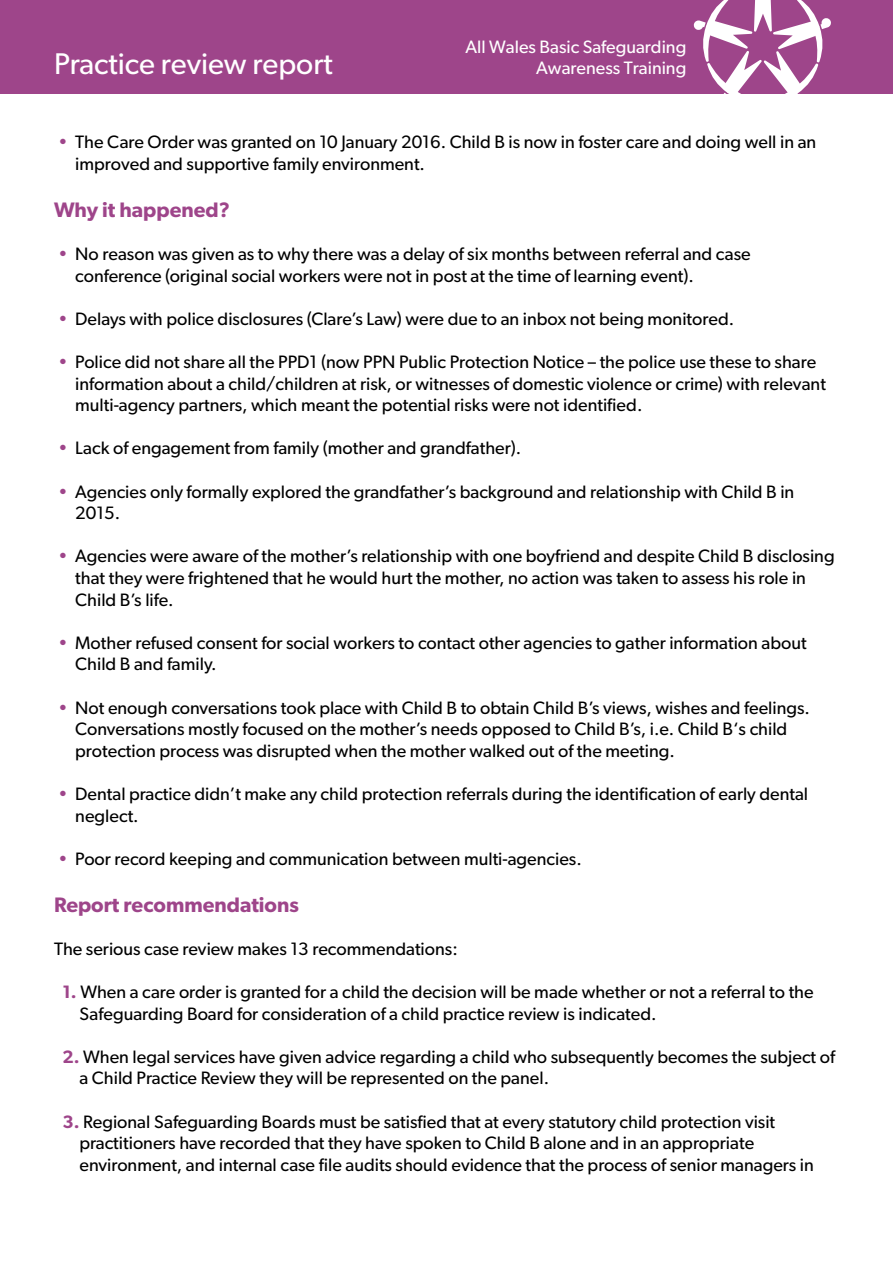
<style>
.page{position:relative;width:893px;height:1263px;background:#fff}
.page>*{position:absolute;margin:0;border:0;box-sizing:border-box;transform-origin:0 0}
.t1{font:30px "Gibson";color:#fff}
.t2{font:600 21px "Gibson";color:#9e458a}
.t3{font:18px/21.6px "Gibson";color:#000}
.t4{font:18px "Gibson";color:#fff}
.s1{color:#9e458a}
.s2{font-weight:600;color:#9e458a}
</style>
<div class="page">
<div style="left:0;top:0;width:893px;height:94px;background:#9e458a"></div>
<svg style="left:693px;top:0;width:138px;height:94px"></svg>
<p class="t4" style="left:465px;top:36px;width:223px">All Wales Basic Safeguarding</p>
<h1 class="t1" style="left:54px;top:46px;width:280px">Practice review report</h1>
<p class="t4" style="left:536px;top:57px;width:152px">Awareness Training</p>
<p class="t3" style="left:75px;top:131px;width:742px;text-indent:-17px"><span class="s1">•</span> The Care Order was granted on 10 January 2016. Child B is now in foster care and doing well in an improved and supportive family environment.</p>
<p class="t2" style="left:54px;top:197px;width:177px">Why it happened?</p>
<p class="t3" style="left:75px;top:243px;width:677px;text-indent:-17px"><span class="s1">•</span> No reason was given as to why there was a delay of six months between referral and case conference (original social workers were not in post at the time of learning event).</p>
<p class="t3" style="left:58px;top:307px;width:677px"><span class="s1">•</span> Delays with police disclosures (Clare’s Law) were due to an inbox not being monitored.</p>
<p class="t3" style="left:75px;top:351px;width:752px;text-indent:-17px"><span class="s1">•</span> Police did not share all the PPD1 (now PPN Public Protection Notice – the police use these to share information about a child/children at risk, or witnesses of domestic violence or crime) with relevant multi-agency partners, which meant the potential risks were not identified.</p>
<p class="t3" style="left:58px;top:437px;width:465px"><span class="s1">•</span> Lack of engagement from family (mother and grandfather).</p>
<p class="t3" style="left:75px;top:480px;width:721px;text-indent:-17px"><span class="s1">•</span> Agencies only formally explored the grandfather’s background and relationship with Child B in<br>2015.</p>
<p class="t3" style="left:75px;top:545px;width:761px;text-indent:-17px"><span class="s1">•</span> Agencies were aware of the mother’s relationship with one boyfriend and despite Child B disclosing that they were frightened that he would hurt the mother, no action was taken to assess his role in<br>Child B’s life.</p>
<p class="t3" style="left:75px;top:631px;width:733px;text-indent:-17px"><span class="s1">•</span> Mother refused consent for social workers to contact other agencies to gather information about<br>Child B and family.</p>
<p class="t3" style="left:75px;top:696px;width:736px;text-indent:-17px"><span class="s1">•</span> Not enough conversations took place with Child B to obtain Child B’s views, wishes and feelings.<br>Conversations mostly focused on the mother’s needs opposed to Child B’s, i.e. Child B‘s child protection process was disrupted when the mother walked out of the meeting.</p>
<p class="t3" style="left:75px;top:783px;width:734px;text-indent:-17px"><span class="s1">•</span> Dental practice didn’t make any child protection referrals during the identification of early dental neglect.</p>
<p class="t3" style="left:58px;top:847px;width:525px"><span class="s1">•</span> Poor record keeping and communication between multi-agencies.</p>
<p class="t2" style="left:54px;top:892px;width:246px">Report recommendations</p>
<p class="t3" style="left:54px;top:937px;width:405px">The serious case review makes 13 recommendations:</p>
<p class="t3" style="left:80px;top:981px;width:736px;text-indent:-17px"><span class="s2">1.</span> When a care order is granted for a child the decision will be made whether or not a referral to the<br>Safeguarding Board for consideration of a child practice review is indicated.</p>
<p class="t3" style="left:80px;top:1045px;width:757px;text-indent:-17px"><span class="s2">2.</span> When legal services have given advice regarding a child who subsequently becomes the subject of a Child Practice Review they will be represented on the panel.</p>
<p class="t3" style="left:80px;top:1110px;width:736px;text-indent:-17px"><span class="s2">3.</span> Regional Safeguarding Boards must be satisfied that at every statutory child protection visit practitioners have recorded that they have spoken to Child B alone and in an appropriate environment, and internal case file audits should evidence that the process of senior managers in</p>
</div>
